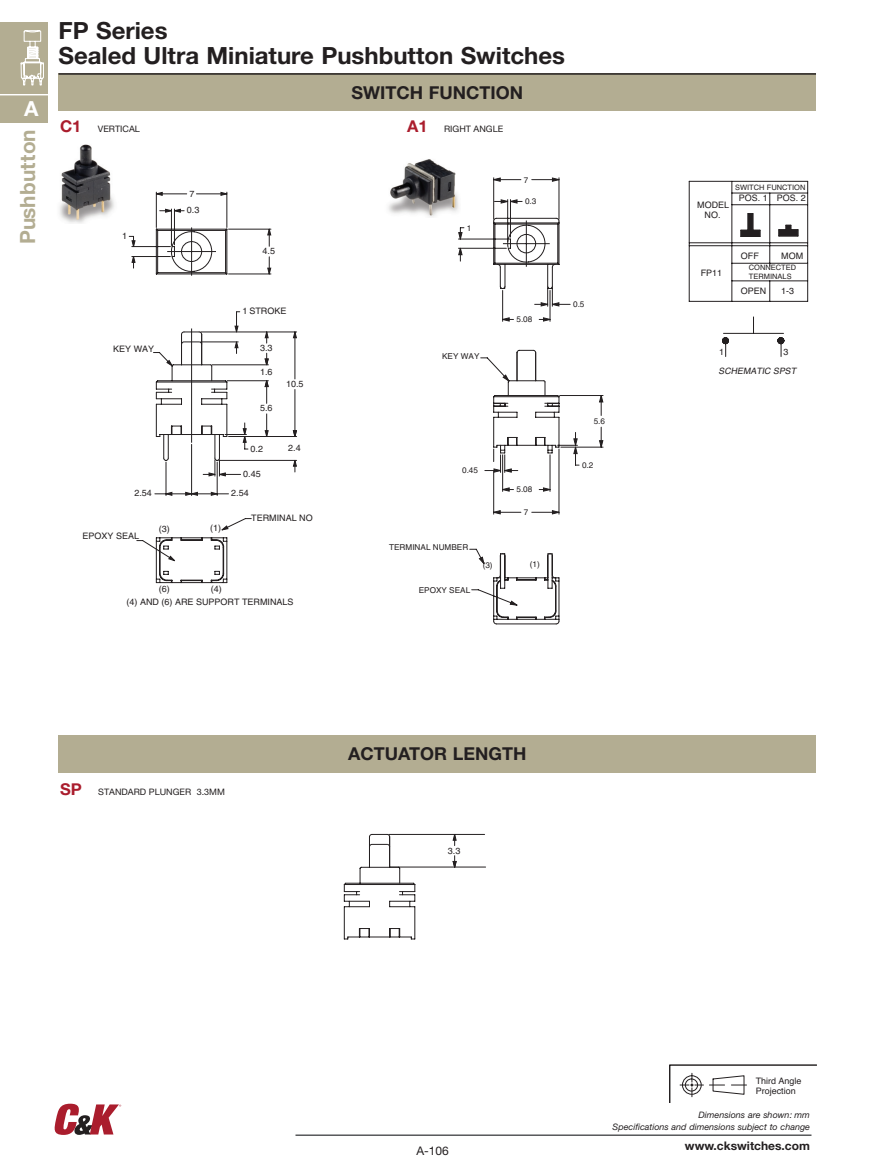
<style>
.page{position:relative;width:891px;height:1175px;background:#fff}
.page>*{position:absolute;margin:0;border:0;box-sizing:border-box;transform-origin:0 0}
.t1{font:700 23.7px/25.2px "Helvetica Neue LT Std";color:#231f20}
.t2{font:700 21px "Helvetica Neue";color:#b3ad92}
.t3{font:700 20.7px "Helvetica Neue";color:#fff}
.t4{font:700 17.85px "Helvetica Neue LT Std";color:#231f20}
.t5{font:700 11.85px "Helvetica Neue LT Std";color:#231f20}
.t6{font:11.85px "Helvetica Neue LT Std";color:#231f20}
.t7{font:8.85px/10.6px "Helvetica";color:#231f20}
.t8{font:italic 8.85px/11.9px "Helvetica Neue LT Std";color:#231f20;text-align:right}
.t9{font:8.85px "Helvetica Neue LT Std";color:#231f20}
.t10{font:italic 8.7px "Helvetica";color:#231f20}
.t11{font:8.1px "Helvetica";color:#231f20}
.t12{font:7.35px/8.9px "Helvetica";color:#231f20}
.s1{font-weight:700;font-size:16.35px;color:#aa1d2d}
</style>
<div class="page">
<hr style="left:296px;top:1134px;width:516px;height:1px;background:#57585a">
<div style="left:0;top:22px;width:47px;height:100px;background:#b3ad92"></div>
<hr style="left:0;top:94px;width:47px;height:1px;background:#fff">
<svg style="left:20px;top:30px;width:24px;height:56px"></svg>
<svg style="left:55px;top:1103px;width:66px;height:31px"></svg>
<svg style="left:669px;top:1064px;width:147px;height:38px"></svg>
<div style="left:59px;top:74px;width:757px;height:37px;background:#b3ad92"></div>
<div style="left:59px;top:735px;width:757px;height:37px;background:#b3ad92"></div>
<hr style="left:59px;top:73px;width:757px;height:2px;background:#231f20">
<svg style="left:688px;top:181px;width:120px;height:176px"></svg>
<svg style="left:128px;top:191px;width:100px;height:392px"></svg>
<svg style="left:131px;top:227px;width:166px;height:354px"></svg>
<svg style="left:458px;top:177px;width:146px;height:419px"></svg>
<svg style="left:493px;top:217px;width:67px;height:407px"></svg>
<img style="left:59px;top:144px;width:56px;height:80px">
<img style="left:388px;top:159px;width:73px;height:58px">
<svg style="left:343px;top:833px;width:143px;height:106px"></svg>
<h3 class="t3" style="left:24px;top:96px;width:16px">A</h3>
<h2 class="t2" style="left:15px;top:244px;width:116px;rotate:-90deg">Pushbutton</h2>
<h1 class="t1" style="left:59px;top:17px;width:508px">FP Series<br>Sealed Ultra Miniature Pushbutton Switches</h1>
<h3 class="t4" style="left:352px;top:81px;width:173px">SWITCH FUNCTION</h3>
<p class="t9" style="left:60px;top:124px;width:81px"><span class="s1">C1</span> VERTICAL</p>
<p class="t9" style="left:407px;top:124px;width:98px"><span class="s1">A1</span> RIGHT ANGLE</p>
<p class="t7" style="left:189px;top:188px;width:7px">7</p>
<p class="t7" style="left:122px;top:230px;width:7px">1</p>
<p class="t7" style="left:187px;top:205px;width:14px">0.3</p>
<p class="t7" style="left:263px;top:246px;width:14px">4.5</p>
<p class="t11" style="left:467px;top:223px;width:6px">1</p>
<p class="t11" style="left:524px;top:175px;width:6px">7</p>
<p class="t11" style="left:525px;top:197px;width:13px">0.3</p>
<p class="t7" style="left:113px;top:344px;width:43px">KEY WAY</p>
<p class="t7" style="left:242px;top:306px;width:45px">1 STROKE</p>
<p class="t7" style="left:260px;top:342px;width:14px">3.3</p>
<p class="t7" style="left:260px;top:367px;width:14px">1.6</p>
<p class="t7" style="left:260px;top:403px;width:14px">5.6</p>
<p class="t7" style="left:251px;top:443px;width:14px">0.2</p>
<p class="t7" style="left:243px;top:468px;width:19px">0.45</p>
<p class="t7" style="left:286px;top:378px;width:19px">10.5</p>
<p class="t7" style="left:288px;top:442px;width:14px">2.4</p>
<p class="t7" style="left:134px;top:488px;width:19px">2.54</p>
<p class="t7" style="left:231px;top:488px;width:19px">2.54</p>
<p class="t7" style="left:83px;top:530px;width:58px">EPOXY SEAL</p>
<p class="t7" style="left:159px;top:523px;width:12px">(3)</p>
<p class="t7" style="left:210px;top:523px;width:12px">(1)</p>
<p class="t7" style="left:251px;top:513px;width:63px">TERMINAL NO</p>
<p class="t7" style="left:127px;top:581px;width:169px;line-height:13.5px;text-indent:84px">(4)<br>(4) AND (6) ARE SUPPORT TERMINALS</p>
<p class="t7" style="left:159px;top:583px;width:12px">(6)</p>
<p class="t11" style="left:442px;top:352px;width:39px">KEY WAY</p>
<p class="t11" style="left:516px;top:315px;width:17px">5.08</p>
<p class="t11" style="left:462px;top:466px;width:17px">0.45</p>
<p class="t11" style="left:389px;top:542px;width:81px">TERMINAL NUMBER</p>
<p class="t11" style="left:516px;top:485px;width:17px">5.08</p>
<p class="t11" style="left:524px;top:507px;width:6px">7</p>
<p class="t11" style="left:419px;top:585px;width:53px">EPOXY SEAL</p>
<p class="t11" style="left:483px;top:560px;width:12px">(3)</p>
<p class="t11" style="left:530px;top:559px;width:12px">(1)</p>
<p class="t11" style="left:573px;top:300px;width:13px">0.5</p>
<p class="t11" style="left:594px;top:417px;width:13px">5.6</p>
<p class="t11" style="left:582px;top:460px;width:13px">0.2</p>
<p class="t9" style="left:60px;top:786px;width:166px"><span class="s1">SP</span> STANDARD PLUNGER 3.3MM</p>
<h3 class="t4" style="left:348px;top:742px;width:180px">ACTUATOR LENGTH</h3>
<p class="t7" style="left:448px;top:845px;width:14px">3.3</p>
<p class="t12" style="left:735px;top:182px;width:72px">SWITCH FUNCTION</p>
<p class="t7" style="left:739px;top:192px;width:68px">POS. 1 POS. 2</p>
<p class="t7" style="left:697px;top:199px;width:34px;line-height:10.1px;text-align:center">MODEL<br>NO.</p>
<p class="t7" style="left:701px;top:268px;width:23px">FP11</p>
<p class="t7" style="left:741px;top:250px;width:19px">OFF</p>
<p class="t7" style="left:781px;top:250px;width:23px">MOM</p>
<p class="t12" style="left:749px;top:263px;width:49px">CONNECTED<br>TERMINALS</p>
<p class="t7" style="left:741px;top:285px;width:27px">OPEN</p>
<p class="t7" style="left:781px;top:285px;width:15px">1-3</p>
<p class="t7" style="left:719px;top:346px;width:7px">1</p>
<p class="t7" style="left:783px;top:346px;width:7px">3</p>
<p class="t10" style="left:718px;top:363px;width:82px">SCHEMATIC SPST</p>
<h3 class="t6" style="left:417px;top:1143px;width:34px">A-106</h3>
<p class="t7" style="left:756px;top:1075px;width:47px">Third Angle<br>Projection</p>
<p class="t8" style="left:613px;top:1108px;width:199px">Dimensions are shown: mm<br>Specifications and dimensions subject to change</p>
<h3 class="t5" style="left:685px;top:1138px;width:127px">www.ckswitches.com</h3>
</div>
